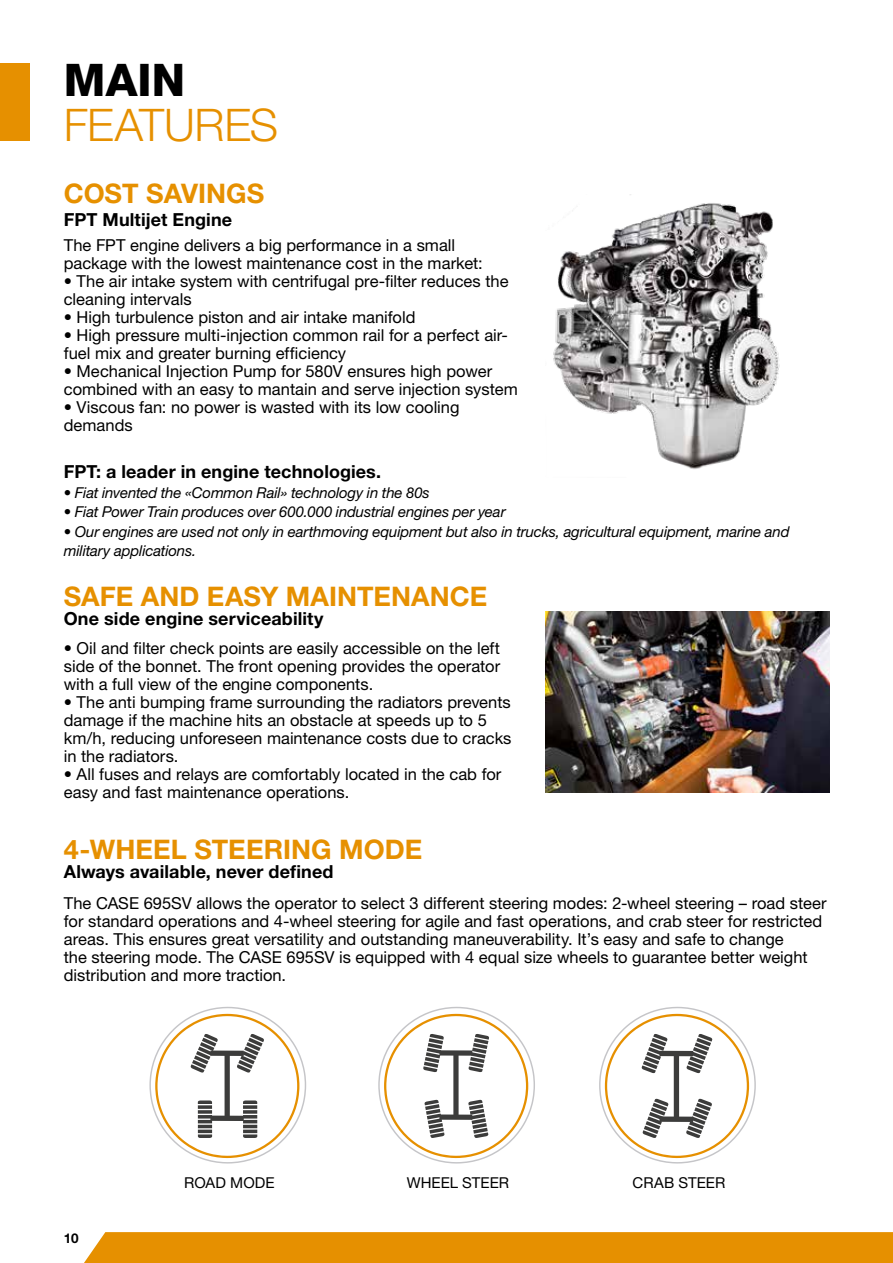
<style>
.page{position:relative;width:893px;height:1263px;background:#fff}
.page>*{position:absolute;margin:0;border:0;box-sizing:border-box;transform-origin:0 0}
.t1{font:300 45px "Helvetica Neue LT Pro";letter-spacing:-.005em;color:#e69000}
.t2{font:800 45px "Helvetica Neue LT Pro";color:#000}
.t3{font:700 27px "Helvetica Neue LT Pro";color:#e69000}
.t4{font:700 18px "Helvetica Neue LT Pro";letter-spacing:.005em;color:#000}
.t5{font:16.5px/18px "Helvetica Neue LT Pro";color:#000}
.t6{font:italic 15px/19.5px "Helvetica Neue LT Std";letter-spacing:-.01em;color:#000}
.t7{font:15px "Helvetica Neue LT Pro";color:#000}
.t8{font:700 13.5px "Helvetica Neue LT Std";color:#000}
</style>
<div class="page">
<div style="left:84px;top:1232px;width:809px;height:31px;background:#e69000"></div>
<div style="left:0;top:64px;width:30px;height:77px;background:#e69000"></div>
<img style="left:546px;top:611px;width:283px;height:182px">
<svg style="left:378px;top:1007px;width:157px;height:156px"></svg>
<svg style="left:149px;top:1007px;width:157px;height:156px"></svg>
<svg style="left:599px;top:1007px;width:157px;height:156px"></svg>
<img style="left:553px;top:194px;width:227px;height:275px">
<h1 class="t2" style="left:64px;top:53px;width:123px">MAIN</h1>
<h1 class="t1" style="left:64px;top:97px;width:216px">FEATURES</h1>
<h2 class="t3" style="left:64px;top:176px;width:202px">COST SAVINGS</h2>
<p class="t4" style="left:64px;top:208px;width:170px">FPT Multijet Engine</p>
<p class="t5" style="left:64px;top:236px;width:421px">The FPT engine delivers a big performance in a small package with the lowest maintenance cost in the market:</p>
<p class="t5" style="left:64px;top:272px;width:446px">• The air intake system with centrifugal pre-filter reduces the cleaning intervals</p>
<p class="t5" style="left:64px;top:308px;width:353px">• High turbulence piston and air intake manifold</p>
<p class="t5" style="left:64px;top:326px;width:446px">• High pressure multi-injection common rail for a perfect air&shy;fuel mix and greater burning efficiency</p>
<p class="t5" style="left:64px;top:362px;width:455px">• Mechanical Injection Pump for 580V ensures high power combined with an easy to mantain and serve injection system</p>
<p class="t5" style="left:64px;top:398px;width:397px">• Viscous fan: no power is wasted with its low cooling demands</p>
<p class="t4" style="left:64px;top:461px;width:319px">FPT: a leader in engine technologies.</p>
<p class="t6" style="left:64px;top:482px;width:368px">• Fiat invented the «Common Rail» technology in the 80s</p>
<p class="t6" style="left:64px;top:502px;width:443px">• Fiat Power Train produces over 600.000 industrial engines per year</p>
<p class="t6" style="left:64px;top:521px;width:727px">• Our engines are used not only in earthmoving equipment but also in trucks, agricultural equipment, marine and military applications.</p>
<h2 class="t3" style="left:64px;top:580px;width:425px">SAFE AND EASY MAINTENANCE</h2>
<p class="t4" style="left:64px;top:608px;width:261px">One side engine serviceability</p>
<p class="t5" style="left:64px;top:639px;width:438px;text-align:justify">• Oil and filter check points are easily accessible on the left side of the bonnet. The front opening provides the operator with a full view of the engine components.</p>
<p class="t5" style="left:64px;top:693px;width:449px">• The anti bumping frame surrounding the radiators prevents damage if the machine hits an obstacle at speeds up to 5 km/h, reducing unforeseen maintenance costs due to cracks in the radiators.</p>
<p class="t5" style="left:64px;top:765px;width:439px">• All fuses and relays are comfortably located in the cab for easy and fast maintenance operations.</p>
<h2 class="t3" style="left:64px;top:832px;width:360px">4-WHEEL STEERING MODE</h2>
<p class="t4" style="left:64px;top:860px;width:271px">Always available, never defined</p>
<p class="t5" style="left:64px;top:893px;width:764px">The CASE 695SV allows the operator to select 3 different steering modes: 2-wheel steering – road steer for standard operations and 4-wheel steering for agile and fast operations, and crab steer for restricted areas. This ensures great versatility and outstanding maneuverability. It’s easy and safe to change<br>the steering mode. The CASE 695SV is equipped with 4 equal size wheels to guarantee better weight distribution and more traction.</p>
<p class="t8" style="left:64px;top:1229px;width:16px">10</p>
<p class="t7" style="left:184px;top:1173px;width:92px">ROAD MODE</p>
<p class="t7" style="left:407px;top:1173px;width:104px">WHEEL STEER</p>
<p class="t7" style="left:633px;top:1173px;width:94px">CRAB STEER</p>
</div>
